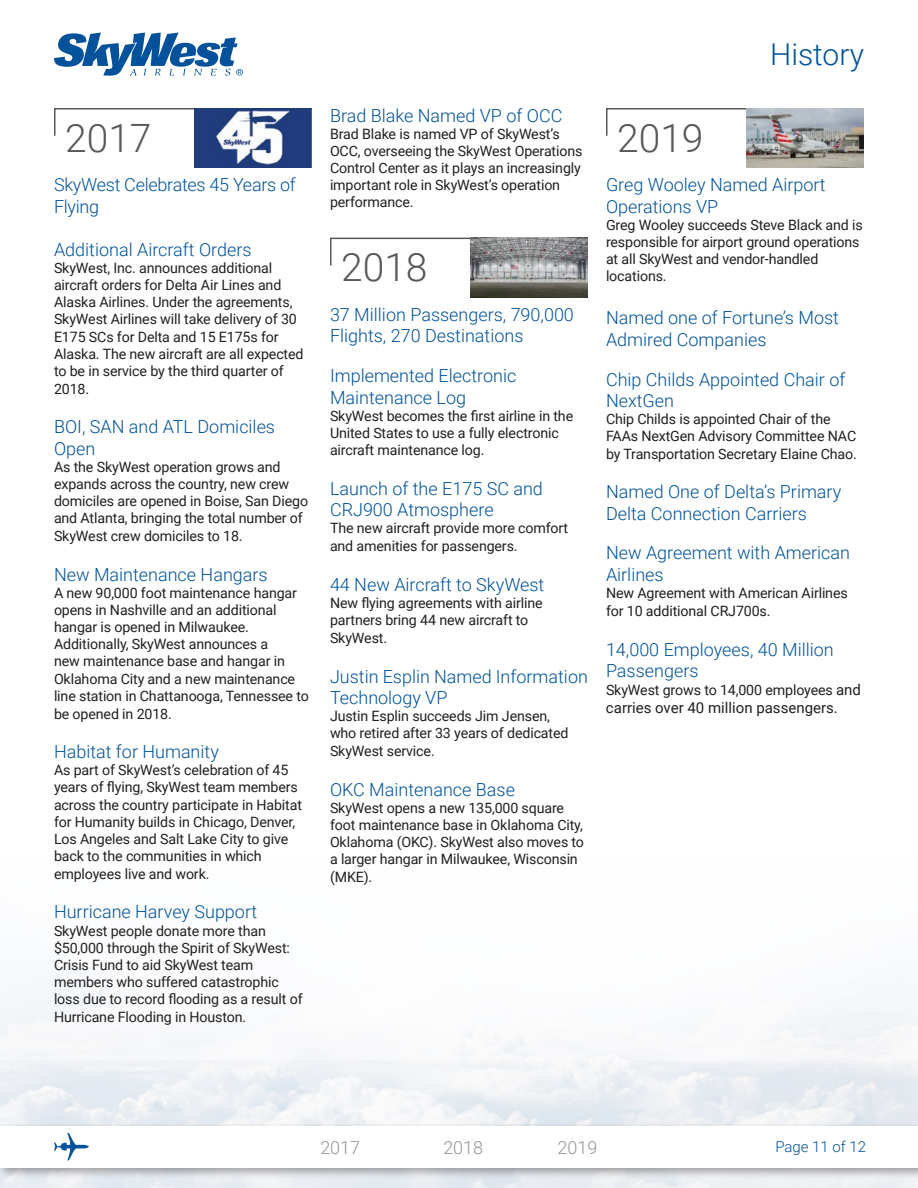
<style>
.page{position:relative;width:918px;height:1188px;background:#fff}
.page>*{position:absolute;margin:0;border:0;box-sizing:border-box;transform-origin:0 0}
.Body{font:300 39px "Roboto";color:#57585a}
.t1{font:300 30px "Roboto";color:#01529a}
.Headline{font:300 18px/21.6px "Roboto";color:#01529a}
.t2{font:300 18px "Roboto";color:#939598}
.Body-2{font:15px "Roboto";color:#231f20}
.t3{font:300 15px "Roboto";color:#01529a}
.Body-3{font:14.25px/17.2px "Roboto";letter-spacing:-.01em;color:#231f20}
.s1{font-size:15px}
</style>
<div class="page">
<div style="left:0;top:1122px;width:918px;height:58px;background:#231f20;opacity:.4"></div>
<div style="left:0;top:1126px;width:918px;height:41px;background:#fff"></div>
<svg style="left:54px;top:33px;width:189px;height:42px"></svg>
<svg style="left:54px;top:1133px;width:35px;height:27px"></svg>
<svg style="left:54px;top:108px;width:141px;height:29px"></svg>
<svg style="left:330px;top:237px;width:258px;height:30px"></svg>
<svg style="left:606px;top:108px;width:141px;height:29px"></svg>
<img style="left:195px;top:108px;width:117px;height:60px">
<img style="left:471px;top:238px;width:117px;height:59px">
<img style="left:747px;top:108px;width:117px;height:60px">
<p class="Body" style="left:65px;top:110px;width:88px">2017</p>
<p class="Headline" style="left:54px;top:173px;width:243px">SkyWest Celebrates 45 Years of<br>Flying</p>
<p class="Headline" style="left:54px;top:238px;width:199px">Additional Aircraft Orders</p>
<p class="Body-3" style="left:54px;top:259px;width:251px">SkyWest, Inc. announces additional aircraft orders for Delta Air Lines and Alaska Airlines. Under the agreements, SkyWest Airlines will take delivery of 30<br>E175 SCs for Delta and 15 E175s for Alaska. The new aircraft are all expected to be in service by the third quarter of 2018.</p>
<p class="Headline" style="left:54px;top:415px;width:223px">BOI, SAN and ATL Domiciles<br>Open</p>
<p class="Body-3" style="left:54px;top:458px;width:256px">As the SkyWest operation grows and expands across the country, new crew domiciles are opened in Boise, San Diego and Atlanta, bringing the total number of SkyWest crew domiciles to 18.</p>
<p class="Headline" style="left:54px;top:563px;width:215px">New Maintenance Hangars</p>
<p class="Body-3" style="left:54px;top:584px;width:256px">A new 90,000 foot maintenance hangar opens in Nashville and an additional hangar is opened in Milwaukee.<br>Additionally, SkyWest announces a<br>new maintenance base and hangar in Oklahoma City and a new maintenance line station in Chattanooga, Tennessee to be opened in 2018.</p>
<p class="Headline" style="left:54px;top:740px;width:166px">Habitat for Humanity</p>
<p class="Body-3" style="left:54px;top:761px;width:250px">As part of SkyWest’s celebration of 45 years of flying, SkyWest team members across the country participate in Habitat for Humanity builds in Chicago, Denver, Los Angeles and Salt Lake City to give back to the communities in which employees live and work.</p>
<p class="Headline" style="left:54px;top:901px;width:205px">Hurricane Harvey Support</p>
<p class="Body-3" style="left:54px;top:921px;width:250px">SkyWest people donate more than $50,000 through the Spirit of SkyWest:<br>Crisis Fund to aid SkyWest team members who suffered catastrophic loss due to record flooding as a result of Hurricane Flooding in Houston.</p>
<p class="Headline" style="left:330px;top:104px;width:234px">Brad Blake Named VP of OCC</p>
<p class="Body-3" style="left:330px;top:124px;width:254px">Brad Blake is named VP of SkyWest’s OCC, overseeing the SkyWest Operations Control Center as it plays an increasingly important role in SkyWest’s operation performance.</p>
<p class="Body" style="left:341px;top:240px;width:88px">2018</p>
<p class="Headline" style="left:330px;top:303px;width:245px">37 Million Passengers, 790,000<br>Flights, 270 Destinations</p>
<p class="Headline" style="left:330px;top:364px;width:188px">Implemented Electronic<br>Maintenance Log</p>
<p class="Body-3" style="left:330px;top:407px;width:245px">SkyWest becomes the first airline in the<br>United States to use a fully electronic aircraft maintenance log.</p>
<p class="Headline" style="left:330px;top:477px;width:214px">Launch of the E175 SC and<br>CRJ900 Atmosphere</p>
<p class="Body-3" style="left:330px;top:519px;width:240px;line-height:18px">The new aircraft provide more comfort and amenities for passengers.</p>
<p class="Headline" style="left:330px;top:573px;width:216px">44 New Aircraft to SkyWest</p>
<p class="Body-3" style="left:330px;top:594px;width:214px">New flying agreements with airline partners bring 44 new aircraft to<br>SkyWest.</p>
<p class="Headline" style="left:330px;top:665px;width:259px">Justin Esplin Named Information<br>Technology VP</p>
<p class="Body-3" style="left:330px;top:707px;width:240px">Justin Esplin succeeds Jim Jensen, who retired after 33 years of dedicated<br>SkyWest service.</p>
<p class="Headline" style="left:330px;top:778px;width:186px">OKC Maintenance Base</p>
<p class="Body-3" style="left:330px;top:799px;width:256px">SkyWest opens a new 135,000 square foot maintenance base in Oklahoma City,<br>Oklahoma (OKC). SkyWest also moves to a larger hangar in Milwaukee, Wisconsin (MKE).</p>
<h2 class="t1" style="left:770px;top:33px;width:95px">History</h2>
<p class="Body" style="left:617px;top:110px;width:88px">2019</p>
<p class="Headline" style="left:606px;top:173px;width:221px">Greg Wooley Named Airport<br>Operations VP</p>
<p class="Body-3" style="left:606px;top:216px;width:258px">Greg Wooley succeeds Steve Black and is responsible for airport ground operations at all SkyWest and vendor-handled locations.</p>
<p class="Headline" style="left:606px;top:307px;width:235px">Named one of Fortune’s Most<br>Admired Companies</p>
<p class="Headline" style="left:606px;top:368px;width:241px">Chip Childs Appointed Chair of<br>NextGen</p>
<p class="Body-3" style="left:606px;top:410px;width:252px">Chip Childs is appointed Chair of the<br>FAAs NextGen Advisory Committee NAC by Transportation Secretary Elaine Chao.</p>
<p class="Headline" style="left:606px;top:480px;width:237px">Named One of Delta’s Primary<br>Delta Connection Carriers</p>
<p class="Headline" style="left:606px;top:541px;width:246px">New Agreement with American<br>Airlines</p>
<p class="Body-3" style="left:606px;top:583px;width:243px;line-height:18px">New Agreement with American Airlines for 10 additional CRJ700s.</p>
<p class="Headline" style="left:606px;top:638px;width:229px">14,000 Employees, 40 Million<br>Passengers</p>
<p class="Body-3" style="left:606px;top:681px;width:257px">SkyWest grows to 14,000 employees <span class="s1">and</span></p>
<p class="Body-2" style="left:606px;top:697px;width:233px">carries over 40 million passengers.</p>
<p class="t2" style="left:320px;top:1135px;width:41px">2017</p>
<p class="t2" style="left:443px;top:1135px;width:41px">2018</p>
<p class="t2" style="left:558px;top:1135px;width:41px">2019</p>
<p class="t3" style="left:775px;top:1136px;width:92px">Page 11 of 12</p>
</div>
